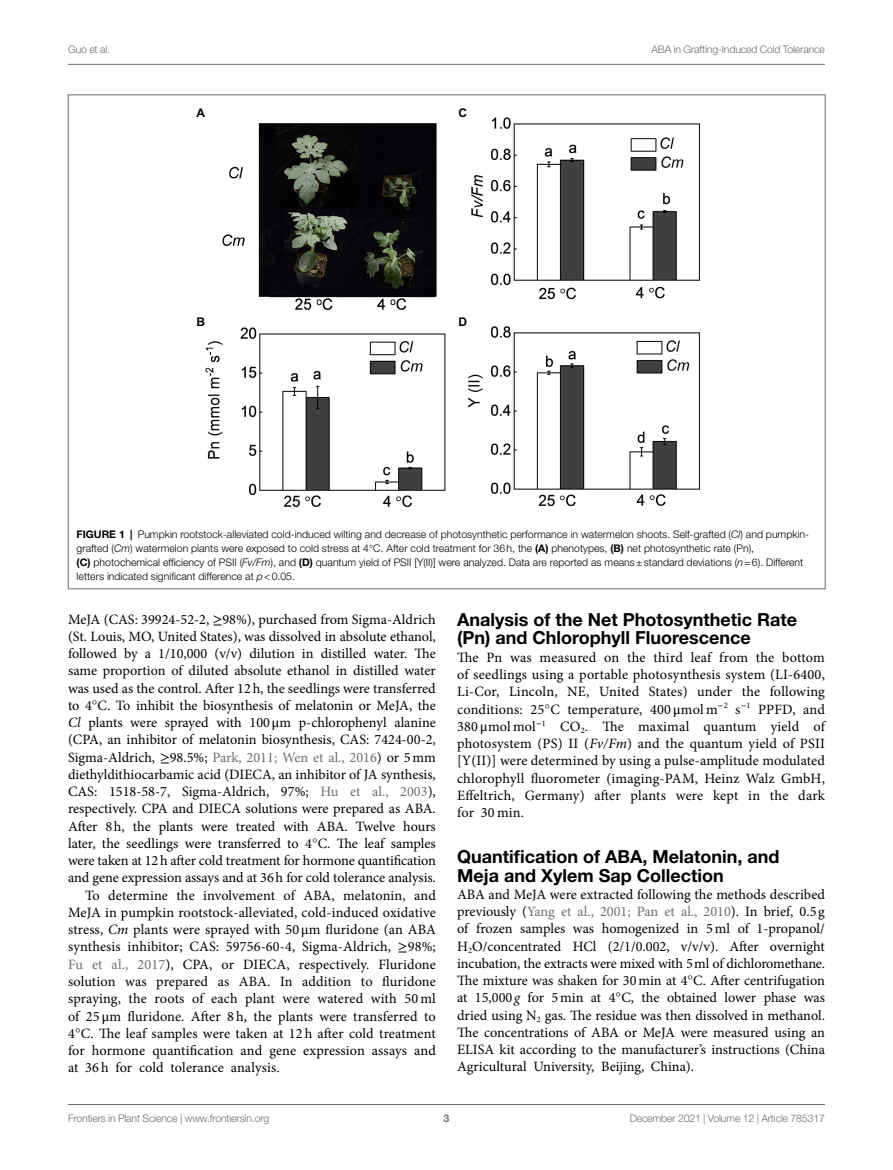
<style>
.page{position:relative;width:893px;height:1170px;background:#fff}
.page>*{position:absolute;margin:0;border:0;box-sizing:border-box;transform-origin:0 0}
.HEAD_2{font:700 18px/18.8px "Helvetica Neue LT Std";color:#000}
.TEXT{font:14.25px/17.2px "Minion Pro";color:#000;text-align:justify}
.TEXT_FLUSH{font:14.25px/17.2px "Minion Pro";letter-spacing:.005em;color:#000;text-align:justify}
.t1{font:700 12px "Arial";color:#000}
.FIG_LEG{font:300 10.5px/14.2px "Helvetica Neue LT Std";color:#000}
.t2{font:300 10.5px "Helvetica Neue LT Std";letter-spacing:-.015em;color:#6d6e71}
.t3{font:700 10.5px "Helvetica Neue LT Std";color:#6d6e71}
.s1{font-weight:700}
.s2{font-style:italic}
.s3{font-family:"STIX General";font-weight:400}
.s4{font-family:"STIX General"}
.s5{color:#6d6e71}
</style>
<div class="page">
<hr style="left:68px;top:64px;width:757px;height:1px;background:#6d6e71">
<hr style="left:68px;top:1104px;width:757px;height:1px;background:#6d6e71">
<img style="left:205px;top:117px;width:495px;height:390px">
<p class="t2" style="left:68px;top:42px;width:44px">Guo et al.</p>
<p class="t2" style="left:651px;top:42px;width:175px">ABA in Grafting-Induced Cold Tolerance</p>
<p class="t1" style="left:197px;top:105px;width:10px">A</p>
<p class="t1" style="left:458px;top:105px;width:10px">C</p>
<p class="t1" style="left:197px;top:313px;width:10px">B</p>
<p class="t1" style="left:458px;top:313px;width:10px">D</p>
<p class="FIG_LEG" style="left:77px;top:526px;width:734px"><span class="s1">FIGURE 1 |</span> Pumpkin rootstock-alleviated cold-induced wilting and decrease of photosynthetic performance in watermelon shoots. Self-grafted (<span class="s2">Cl</span>) and pumpkin&shy;grafted (<span class="s2">Cm</span>) watermelon plants were exposed to cold stress at 4<span class="s3">°</span>C. After cold treatment for 36h, the <span class="s1">(A)</span> phenotypes, <span class="s1">(B)</span> net photosynthetic rate (Pn),<br><span class="s1">(C)</span> photochemical efficiency of PSII (<span class="s2">Fv/Fm</span>), and <span class="s1">(D)</span> quantum yield of PSII [Y(II)] were analyzed. Data are reported as means±standard deviations (<span class="s2">n</span>=6). Different letters indicated significant difference at <span class="s2">p</span>&lt;0.05.</p>
<p class="TEXT" style="left:68px;top:610px;width:369px">MeJA (CAS: 39924-52-2, <span class="s4">≥</span>98%), purchased from Sigma-Aldrich (St. Louis, MO, United States), was dissolved in absolute ethanol, followed by a 1/10,000 (v/v) dilution in distilled water. The same proportion of diluted absolute ethanol in distilled water was used as the control. After 12h, the seedlings were transferred to 4<span class="s4">°</span>C. To inhibit the biosynthesis of melatonin or MeJA, the <span class="s2">Cl</span> plants were sprayed with 100<span class="s4">μ</span>m p-chlorophenyl alanine (CPA, an inhibitor of melatonin biosynthesis, CAS: 7424-00-2, Sigma-Aldrich, <span class="s4">≥</span>98.5%; <span class="s5">Park, 2011; Wen et al., 2016</span>) or 5mm diethyldithiocarbamic acid (DIECA, an inhibitor of JA synthesis, CAS: 1518-58-7, Sigma-Aldrich, 97%; <span class="s5">Hu et al., 2003</span>), respectively. CPA and DIECA solutions were prepared as ABA.<br>After 8h, the plants were treated with ABA. Twelve hours later, the seedlings were transferred to 4<span class="s4">°</span>C. The leaf samples were taken at 12h after cold treatment for hormone quantification and gene expression assays and at 36h for cold tolerance analysis.</p>
<p class="TEXT" style="left:68px;top:886px;width:369px;text-indent:17px">To determine the involvement of ABA, melatonin, and MeJA in pumpkin rootstock-alleviated, cold-induced oxidative stress, <span class="s2">Cm</span> plants were sprayed with 50 <span class="s4">μ</span>m fluridone (an ABA synthesis inhibitor; CAS: 59756-60-4, Sigma-Aldrich, <span class="s4">≥</span>98%; <span class="s5">Fu et al., 2017</span>), CPA, or DIECA, respectively. Fluridone solution was prepared as ABA. In addition to fluridone spraying, the roots of each plant were watered with 50 ml of 25 <span class="s4">μ</span>m fluridone. After 8 h, the plants were transferred to 4<span class="s4">°</span>C. The leaf samples were taken at 12 h after cold treatment for hormone quantification and gene expression assays and at 36 h for cold tolerance analysis.</p>
<p class="HEAD_2" style="left:457px;top:609px;width:342px">Analysis of the Net Photosynthetic Rate (Pn) and Chlorophyll Fluorescence</p>
<p class="TEXT_FLUSH" style="left:457px;top:648px;width:369px">The Pn was measured on the third leaf from the bottom of seedlings using a portable photosynthesis system (LI-6400, Li-Cor, Lincoln, NE, United States) under the following conditions: 25<span class="s4">°</span>C temperature, 400 <span class="s4">μ</span>mol m<sup>−</sup><sup>2</sup> s<sup>−</sup><sup>1</sup> PPFD, and 380 <span class="s4">μ</span>mol mol<sup>−</sup><sup>1</sup> CO<sub>2</sub>. The maximal quantum yield of photosystem (PS) II (<span class="s2">Fv/Fm</span>) and the quantum yield of PSII [Y(II)] were determined by using a pulse-amplitude modulated chlorophyll fluorometer (imaging-PAM, Heinz Walz GmbH, Effeltrich, Germany) after plants were kept in the dark for 30 min.</p>
<p class="HEAD_2" style="left:457px;top:846px;width:324px">Quantification of ABA, Melatonin, and<br>Meja and Xylem Sap Collection</p>
<p class="TEXT_FLUSH" style="left:457px;top:885px;width:369px">ABA and MeJA were extracted following the methods described previously (<span class="s5">Yang et al., 2001; Pan et al., 2010</span>). In brief, 0.5 g of frozen samples was homogenized in 5ml of 1-propanol/ H<sub>2</sub>O/concentrated HCl (2/1/0.002, v/v/v). After overnight incubation, the extracts were mixed with 5ml of dichloromethane.<br>The mixture was shaken for 30min at 4<span class="s4">°</span>C. After centrifugation at 15,000 <span class="s2">g</span> for 5min at 4<span class="s4">°</span>C, the obtained lower phase was dried using N<sub>2</sub> gas. The residue was then dissolved in methanol.<br>The concentrations of ABA or MeJA were measured using an ELISA kit according to the manufacturer’s instructions (China Agricultural University, Beijing, China).</p>
<p class="t2" style="left:68px;top:1111px;width:203px">Frontiers in Plant Science | www.frontiersin.org</p>
<p class="t3" style="left:444px;top:1111px;width:7px">3</p>
<p class="t2" style="left:630px;top:1111px;width:197px">December 2021 | Volume 12 | Article 785317</p>
</div>
